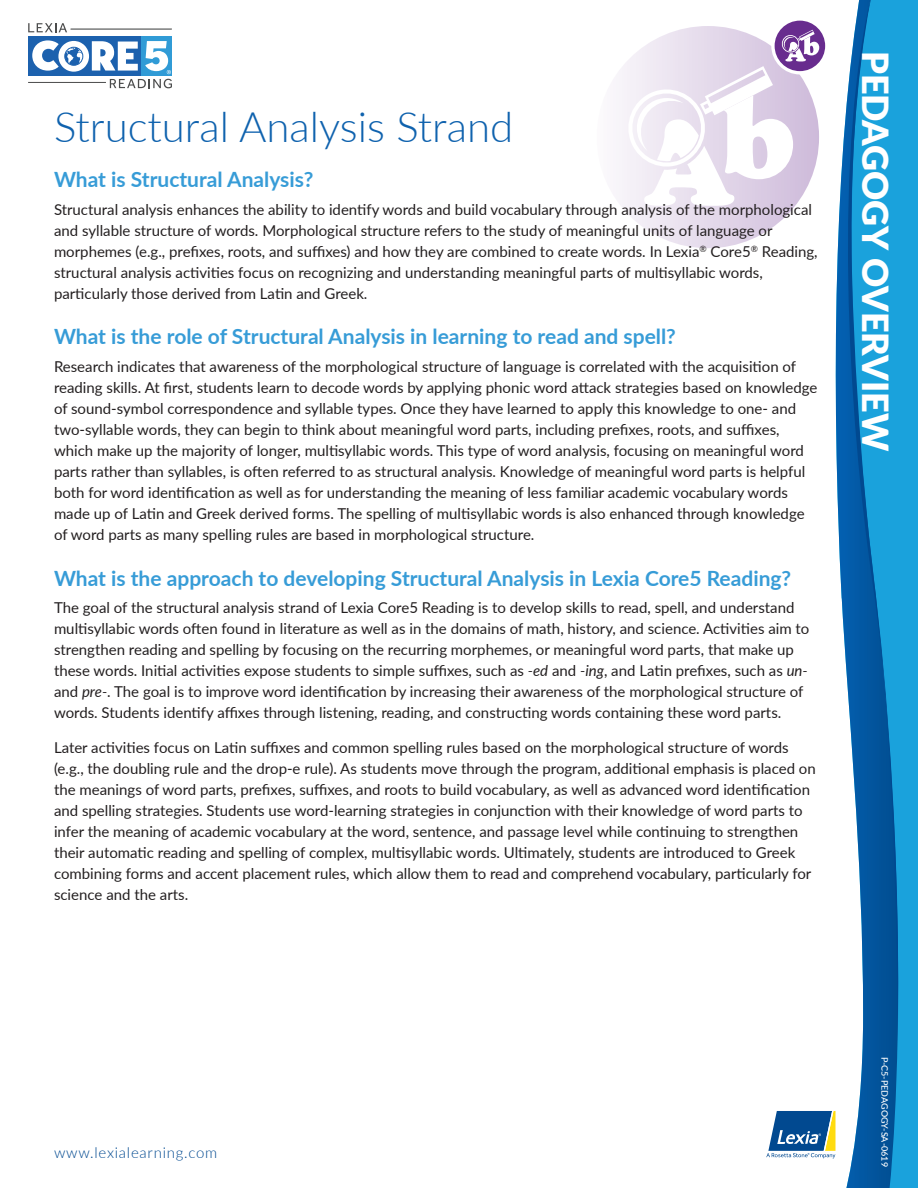
<style>
.page{position:relative;width:918px;height:1188px;background:#fff}
.page>*{position:absolute;margin:0;border:0;box-sizing:border-box;transform-origin:0 0}
.A-Head{font:300 42px "Lato";color:#0f62ae}
.t1{font:900 36px "Lato";letter-spacing:-.005em;color:#fff}
.B-Head{font:700 21px "Lato";color:#379cd7}
.Body{font:15px/21px "Lato";color:#231f20}
.t2{font:300 15px "Lato";letter-spacing:.05em;color:#014990}
.Body_Text{font:500 9px "Lato";color:#fff}
.s1{font-style:italic}
</style>
<div class="page">
<div style="left:831px;top:0;width:87px;height:1188px;background:#1aa2dc"></div>
<svg style="left:840px;top:1051px;width:58px;height:137px;background:#4b89bc"></svg>
<svg style="left:840px;top:0;width:59px;height:1051px"></svg>
<div style="left:28px;top:36px;width:114px;height:39px;background:#1c61ae"></div>
<div style="left:142px;top:36px;width:30px;height:39px;background:#309bd6"></div>
<hr style="left:71px;top:29px;width:101px;height:1px;background:#4c4d4d">
<svg style="left:28px;top:23px;width:39px;height:9px"></svg>
<hr style="left:28px;top:82px;width:78px;height:1px;background:#4c4d4d">
<svg style="left:32px;top:40px;width:140px;height:48px"></svg>
<div style="left:64px;top:47px;width:19px;height:19px;border:1px solid #1c61ae;border-radius:50%"></div>
<div style="left:597px;top:26px;width:222px;height:222px;background:#f6f3f8;border-radius:50%"></div>
<svg style="left:646px;top:0;width:194px;height:1188px"></svg>
<p class="A-Head" style="left:54px;top:97px;width:461px">Structural Analysis Strand</p>
<p class="B-Head" style="left:54px;top:164px;width:261px">What is Structural Analysis?</p>
<p class="Body" style="left:54px;top:198px;width:765px">Structural analysis enhances the ability to identify words and build vocabulary through analysis of the morphological and syllable structure of words. Morphological structure refers to the study of meaningful units of language or morphemes (e.g., prefixes, roots, and suffixes) and how they are combined to create words. In Lexia<sup>®</sup> Core5<sup>®</sup> Reading, structural analysis activities focus on recognizing and understanding meaningful parts of multisyllabic words, particularly those derived from Latin and Greek.</p>
<p class="B-Head" style="left:54px;top:321px;width:623px">What is the role of Structural Analysis in learning to read and spell?</p>
<p class="Body" style="left:54px;top:356px;width:765px">Research indicates that awareness of the morphological structure of language is correlated with the acquisition of reading skills. At first, students learn to decode words by applying phonic word attack strategies based on knowledge of sound-symbol correspondence and syllable types. Once they have learned to apply this knowledge to one- and two-syllable words, they can begin to think about meaningful word parts, including prefixes, roots, and suffixes, which make up the majority of longer, multisyllabic words. This type of word analysis, focusing on meaningful word parts rather than syllables, is often referred to as structural analysis. Knowledge of meaningful word parts is helpful both for word identification as well as for understanding the meaning of less familiar academic vocabulary words made up of Latin and Greek derived forms. The spelling of multisyllabic words is also enhanced through knowledge of word parts as many spelling rules are based in morphological structure.</p>
<p class="B-Head" style="left:54px;top:562px;width:739px">What is the approach to developing Structural Analysis in Lexia Core5 Reading?</p>
<p class="Body" style="left:54px;top:597px;width:757px">The goal of the structural analysis strand of Lexia Core5 Reading is to develop skills to read, spell, and understand multisyllabic words often found in literature as well as in the domains of math, history, and science. Activities aim to strengthen reading and spelling by focusing on the recurring morphemes, or meaningful word parts, that make up these words. Initial activities expose students to simple suffixes, such as <span class="s1">-ed</span> and <span class="s1">-ing</span>, and Latin prefixes, such as <span class="s1">un&shy;</span>and <span class="s1">pre-</span>. The goal is to improve word identification by increasing their awareness of the morphological structure of words. Students identify affixes through listening, reading, and constructing words containing these word parts.</p>
<p class="Body" style="left:54px;top:736px;width:763px">Later activities focus on Latin suffixes and common spelling rules based on the morphological structure of words (e.g., the doubling rule and the drop-e rule). As students move through the program, additional emphasis is placed on the meanings of word parts, prefixes, suffixes, and roots to build vocabulary, as well as advanced word identification and spelling strategies. Students use word-learning strategies in conjunction with their knowledge of word parts to infer the meaning of academic vocabulary at the word, sentence, and passage level while continuing to strengthen their automatic reading and spelling of complex, multisyllabic words. Ultimately, students are introduced to Greek combining forms and accent placement rules, which allow them to read and comprehend vocabulary, particularly for science and the arts.</p>
<h2 class="t1" style="left:902px;top:51px;width:401px;rotate:90deg">PEDAGOGY OVERVIEW</h2>
<p class="t2" style="left:54px;top:1142px;width:165px">www.lexialearning.com</p>
<p class="Body_Text" style="left:891px;top:1057px;width:112px;rotate:90deg">P-C5-PEDAGOGY-SA-0619</p>
</div>
